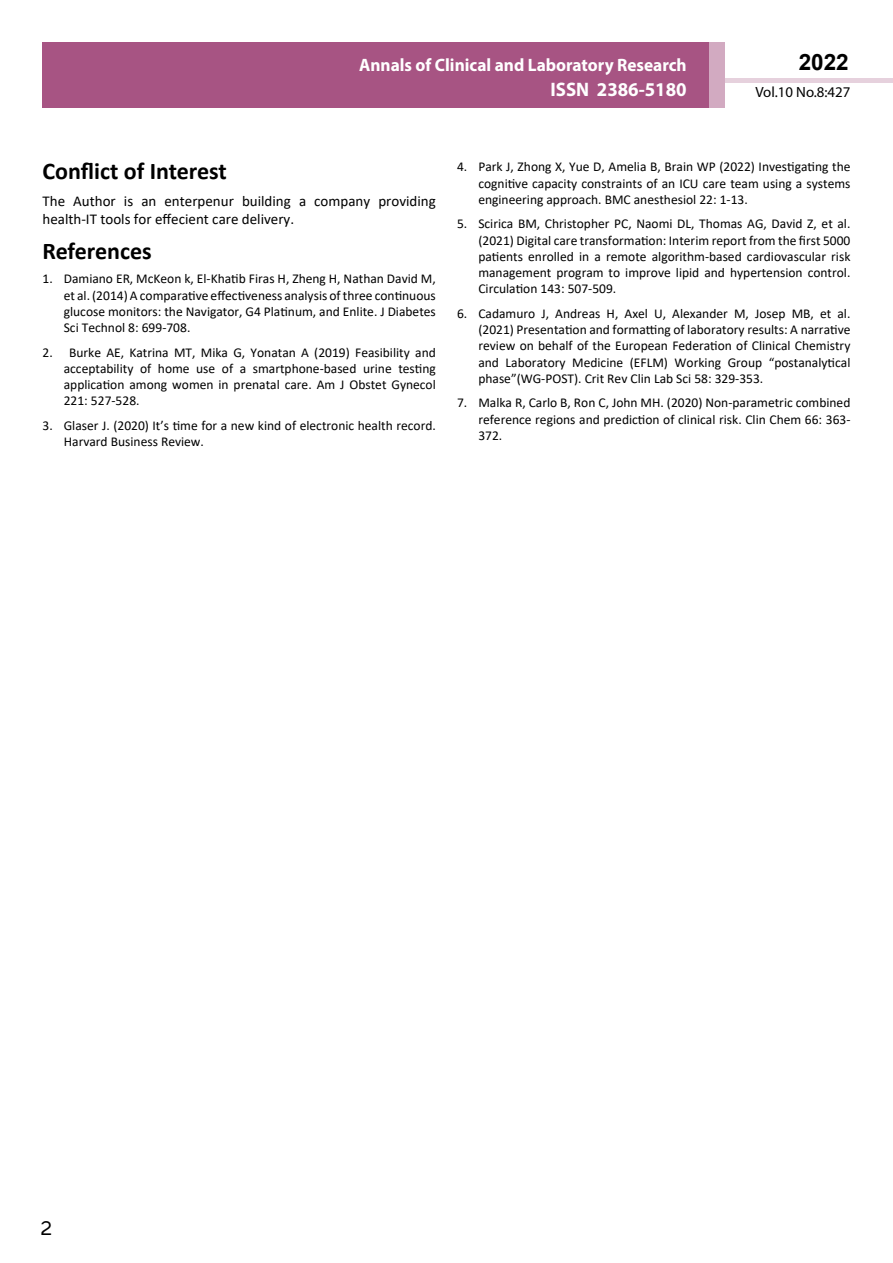
<style>
.page{position:relative;width:893px;height:1263px;background:#fff}
.page>*{position:absolute;margin:0;border:0;box-sizing:border-box;transform-origin:0 0}
.t1{font:25.5px "Tunga";color:#000}
.t2{font:700 24px "Calibri";color:#000}
.t3{font:700 22.5px "Arial";color:#000}
.t4{font:700 19.65px "Myriad Pro";color:#fff;scale:.96 1}
.t5{font:700 18px/21.6px "Myriad Pro";color:#fff;text-align:right;scale:.96 1}
.t6{font:15px/18px "Calibri";color:#000}
.t7{font:14.85px "Myriad Pro";color:#000}
.t8{font:13.5px/16.2px "Calibri";color:#000;text-align:justify}
</style>
<div class="page">
<hr style="left:725px;top:78px;width:168px;height:4px;background:#e6d1dd">
<div style="left:43px;top:42px;width:666px;height:66px;background:#a75483"></div>
<div style="left:709px;top:42px;width:16px;height:66px;background:#d2aac1"></div>
<h3 class="t5" style="left:517px;top:53px;width:198px">ARCHIVOS DE MEDICINA<br>ISSN 1698-9465</h3>
<h3 class="t3" style="left:799px;top:46px;width:52px">2022</h3>
<h3 class="t5" style="left:359px;top:54px;width:343px">Annals of Clinical and Laboratory Research</h3>
<h3 class="t4" style="left:551px;top:76px;width:143px">ISSN 2386-5180</h3>
<p class="t7" style="left:755px;top:83px;width:96px">Vol.10 No.8:427</p>
<h2 class="t2" style="left:43px;top:154px;width:186px">Conflict of Interest</h2>
<p class="t6" style="left:43px;top:191px;width:395px">The Author is an enterpenur building a company providing health-IT tools for effecient care delivery.</p>
<h2 class="t2" style="left:43px;top:234px;width:111px">References</h2>
<p class="t8" style="left:64px;top:270px;width:374px;text-indent:-21px">1. Damiano ER, McKeon k, El-Khatib Firas H, Zheng H, Nathan David M, et al. (2014) A comparative effectiveness analysis of three continuous glucose monitors: the Navigator, G4 Platinum, and Enlite. J Diabetes Sci Technol 8: 699-708.</p>
<p class="t8" style="left:64px;top:344px;width:374px;text-indent:-21px">2. Burke AE, Katrina MT, Mika G, Yonatan A (2019) Feasibility and acceptability of home use of a smartphone-based urine testing application among women in prenatal care. Am J Obstet Gynecol 221: 527-528.</p>
<p class="t8" style="left:64px;top:417px;width:374px;text-indent:-21px">3. Glaser J. (2020) It’s time for a new kind of electronic health record.<br>Harvard Business Review.</p>
<p class="t8" style="left:478px;top:158px;width:374px;text-indent:-21px">4. Park J, Zhong X, Yue D, Amelia B, Brain WP (2022) Investigating the cognitive capacity constraints of an ICU care team using a systems engineering approach. BMC anesthesiol 22: 1-13.</p>
<p class="t8" style="left:478px;top:215px;width:374px;text-indent:-21px">5. Scirica BM, Christopher PC, Naomi DL, Thomas AG, David Z, et al. (2021) Digital care transformation: Interim report from the first 5000 patients enrolled in a remote algorithm-based cardiovascular risk management program to improve lipid and hypertension control.<br>Circulation 143: 507-509.</p>
<p class="t8" style="left:478px;top:305px;width:374px;text-indent:-21px">6. Cadamuro J, Andreas H, Axel U, Alexander M, Josep MB, et al. (2021) Presentation and formatting of laboratory results: A narrative review on behalf of the European Federation of Clinical Chemistry and Laboratory Medicine (EFLM) Working Group “postanalytical phase”(WG-POST). Crit Rev Clin Lab Sci 58: 329-353.</p>
<p class="t8" style="left:478px;top:394px;width:374px;text-indent:-21px">7. Malka R, Carlo B, Ron C, John MH. (2020) Non-parametric combined reference regions and prediction of clinical risk. Clin Chem 66: 363- 372.</p>
<h1 class="t1" style="left:41px;top:1211px;width:13px">2</h1>
</div>
